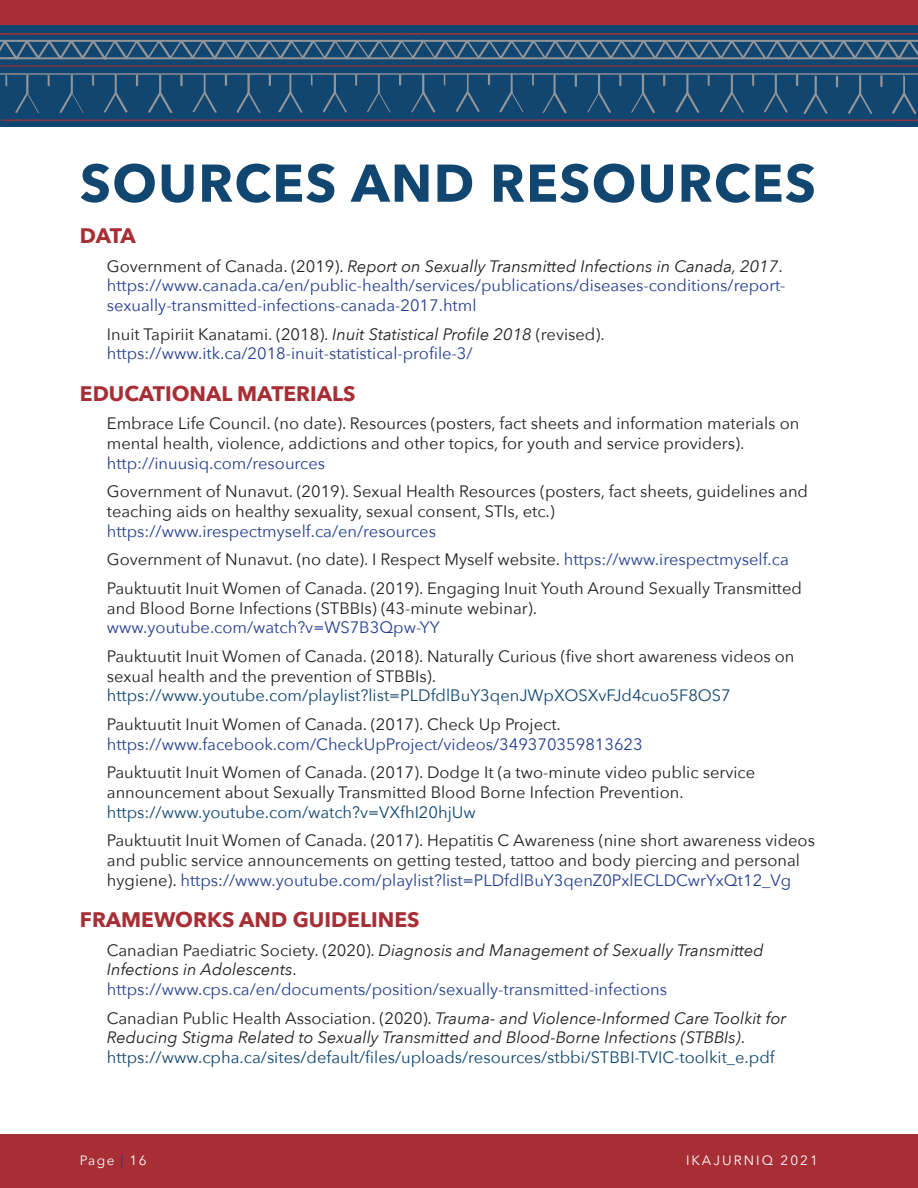
<style>
.page{position:relative;width:918px;height:1188px;background:#fff}
.page>*{position:absolute;margin:0;border:0;box-sizing:border-box;transform-origin:0 0}
.t1{font:700 52.5px "Avenir Next";letter-spacing:.025em;color:#114670}
.t2{font:700 21px "Avenir Next";color:#a72e35}
.t3{font:16.5px/19.8px "Avenir Next";color:#231f20}
.t4{font:16.5px/19.8px "Avenir Next";color:#253f8e}
.t5{font:italic 16.5px/19.8px "Avenir Next";color:#231f20}
.t6{font:13.5px "Avenir Next";letter-spacing:.15em;color:#fff}
.s1{color:#231f20}
.s2{font-style:italic;color:#231f20}
.s3{color:#253f8e}
.s4{color:#114670}
.s5{font-style:normal}
.s6{font-style:normal;color:#114670}
</style>
<div class="page">
<div style="left:0;top:1134px;width:918px;height:54px;background:#a72e35"></div>
<div style="left:0;top:0;width:918px;height:25px;background:#a72e35"></div>
<div style="left:0;top:25px;width:918px;height:102px;background:#114670"></div>
<svg style="left:0;top:33px;width:918px;height:34px"></svg>
<svg style="left:0;top:73px;width:918px;height:48px"></svg>
<p class="t1" style="left:80px;top:138px;width:737px">SOURCES AND RESOURCES</p>
<p class="t2" style="left:80px;top:218px;width:58px">DATA</p>
<p class="t4" style="left:107px;top:255px;width:680px"><span class="s1">Government of Canada. (2019).</span> <span class="s2">Report on Sexually Transmitted Infections in Canada, 2017</span><span class="s1">. </span>https://www.canada.ca/en/public-health/services/publications/diseases-conditions/report&shy;sexually-transmitted-infections-canada-2017.html</p>
<p class="t4" style="left:107px;top:323px;width:499px"><span class="s1">Inuit Tapiriit Kanatami. (2018).</span> <span class="s2">Inuit Statistical Profile 2018</span> <span class="s1">(revised). </span>https://www.itk.ca/2018-inuit-statistical-profile-3/</p>
<p class="t2" style="left:80px;top:375px;width:277px">EDUCATIONAL MATERIALS</p>
<p class="t3" style="left:107px;top:413px;width:694px">Embrace Life Council. (no date). Resources (posters, fact sheets and information materials on mental health, violence, addictions and other topics, for youth and service providers). <span class="s3">http://inuusiq.com/resources</span></p>
<p class="t3" style="left:107px;top:481px;width:703px">Government of Nunavut. (2019). Sexual Health Resources (posters, fact sheets, guidelines and teaching aids on healthy sexuality, sexual consent, STIs, etc.) <span class="s3">https://www.irespectmyself.ca/en/resources</span></p>
<p class="t3" style="left:107px;top:549px;width:684px">Government of Nunavut. (no date). I Respect Myself website. <span class="s3">https://www.irespectmyself.ca</span></p>
<p class="t3" style="left:107px;top:577px;width:697px">Pauktuutit Inuit Women of Canada. (2019). Engaging Inuit Youth Around Sexually Transmitted and Blood Borne Infections (STBBIs) (43-minute webinar). <span class="s3">www.youtube.com/watch?v=WS7B3Qpw-YY</span></p>
<p class="t3" style="left:107px;top:645px;width:689px">Pauktuutit Inuit Women of Canada. (2018). Naturally Curious (five short awareness videos on sexual health and the prevention of STBBIs). <span class="s4">https://www.youtube.com/playlist?list=PLDfdlBuY3qenJWpXOSXvFJd4cuo5F8OS7</span></p>
<p class="t4" style="left:107px;top:713px;width:537px"><span class="s1">Pauktuutit Inuit Women of Canada. (2017). Check Up Project. </span>https://www.facebook.com/CheckUpProject/videos/349370359813623</p>
<p class="t3" style="left:107px;top:762px;width:650px">Pauktuutit Inuit Women of Canada. (2017). Dodge It (a two-minute video public service announcement about Sexually Transmitted Blood Borne Infection Prevention. <span class="s4">https://www.youtube.com/watch?v=VXfhI20hjUw</span></p>
<p class="t3" style="left:107px;top:830px;width:710px">Pauktuutit Inuit Women of Canada. (2017). Hepatitis C Awareness (nine short awareness videos and public service announcements on getting tested, tattoo and body piercing and personal hygiene). <span class="s3">https://www.youtube.com/playlist?list=PLDfdlBuY3qenZ0PxlECLDCwrYxQt12_Vg</span></p>
<p class="t2" style="left:80px;top:902px;width:341px">FRAMEWORKS AND GUIDELINES</p>
<p class="t4" style="left:107px;top:939px;width:658px"><span class="s1">Canadian Paediatric Society. (2020).</span> <span class="s2">Diagnosis and Management of Sexually Transmitted<br>Infections in Adolescents</span><span class="s1">. </span>https://www.cps.ca/en/documents/position/sexually-transmitted-infections</p>
<p class="t5" style="left:107px;top:1007px;width:681px"><span class="s5">Canadian Public Health Association. (2020).</span> Trauma- and Violence-Informed Care Toolkit for<br>Reducing Stigma Related to Sexually Transmitted and Blood-Borne Infections (STBBIs)<span class="s5">. </span><span class="s6">https://www.cpha.ca/sites/default/files/uploads/resources/stbbi/STBBI-TVIC-toolkit_e.pdf</span></p>
<p class="t6" style="left:80px;top:1149px;width:68px">Page <span class="s4">|</span> 16</p>
<p class="t6" style="left:686px;top:1149px;width:133px">IKAJURNIQ 2021</p>
</div>
